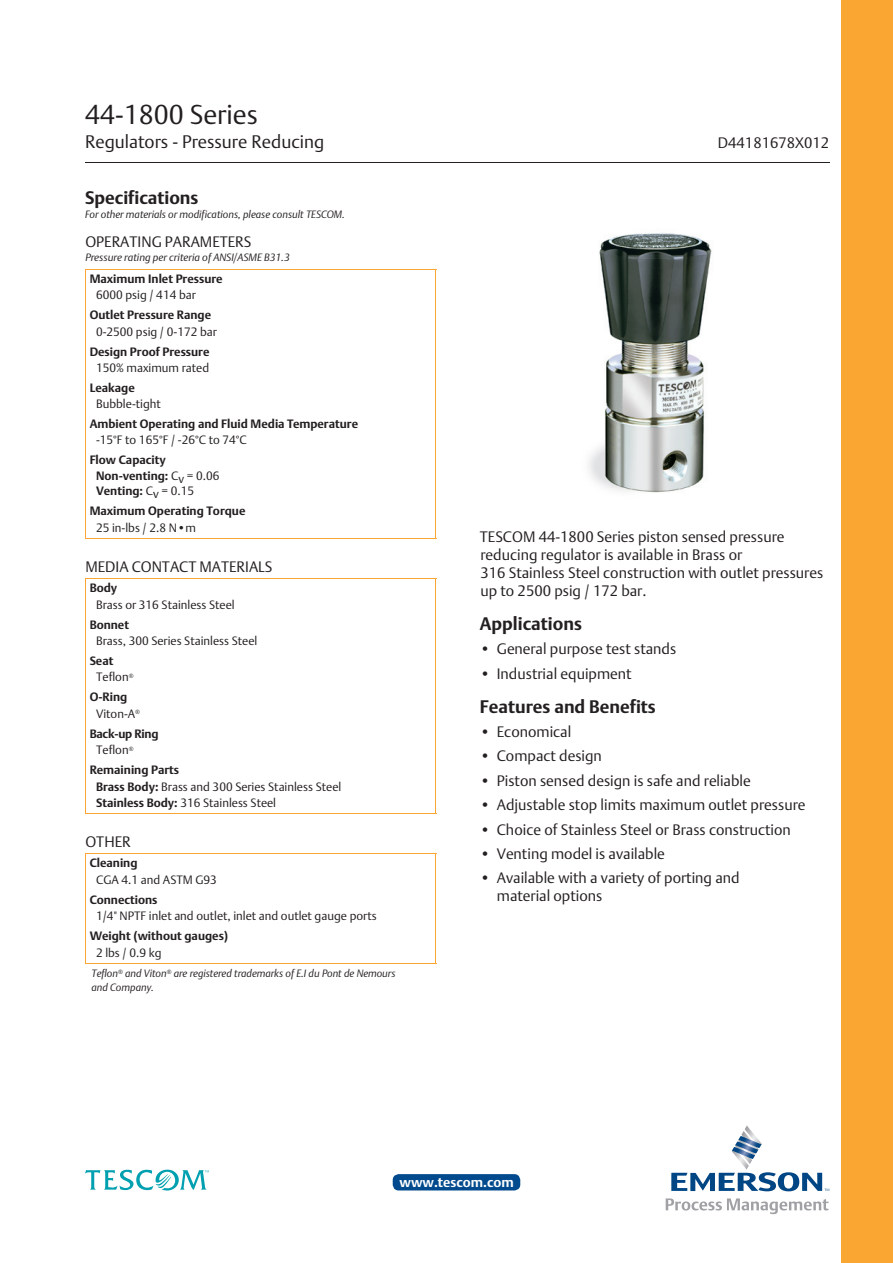
<style>
.page{position:relative;width:893px;height:1263px;background:#fff}
.page>*{position:absolute;margin:0;border:0;box-sizing:border-box;transform-origin:0 0}
.t1{font:27px "DTL Argo T Light";color:#231f20}
.t2{font:700 18px "DTL Argo T";color:#231f20}
.t3{font:18px "DTL Argo T Light";color:#231f20}
.t4{font:15px/18px "DTL Argo T Light";color:#231f20}
.t5{font:700 13.5px "DTL Argo T";color:#fff}
.t6{font:12px/16.5px "DTL Argo T Light";color:#231f20}
.t7{font:700 12px/15.8px "DTL Argo T";color:#231f20}
.t8{font:700 12px "DTL Argo T";letter-spacing:-.02em;color:#231f20}
.t9{font:italic 10.5px/13.5px "DTL Argo T Light";color:#231f20}
.s1{font-family:"DTL Argo T Light";font-weight:400}
.s2{font-family:"DTL Argo T";font-weight:700}
</style>
<div class="page">
<div style="left:842px;top:0;width:51px;height:1263px;background:#faa633"></div>
<hr style="left:85px;top:162px;width:744px;height:1px;background:#231f20">
<hr style="left:85px;top:269px;width:351px;height:1px;background:#faa634">
<hr style="left:435px;top:306px;width:1px;height:37px;background:#faa634">
<hr style="left:435px;top:343px;width:1px;height:35px;background:#faa634">
<hr style="left:435px;top:378px;width:1px;height:37px;background:#faa634">
<hr style="left:435px;top:415px;width:1px;height:35px;background:#faa634">
<hr style="left:85px;top:538px;width:351px;height:1px;background:#faa634">
<hr style="left:435px;top:579px;width:1px;height:36px;background:#faa634">
<hr style="left:85px;top:270px;width:1px;height:36px;background:#faa634">
<hr style="left:435px;top:270px;width:1px;height:36px;background:#faa634">
<hr style="left:85px;top:306px;width:1px;height:37px;background:#faa634">
<hr style="left:85px;top:343px;width:1px;height:35px;background:#faa634">
<hr style="left:85px;top:378px;width:1px;height:37px;background:#faa634">
<hr style="left:85px;top:415px;width:1px;height:35px;background:#faa634">
<hr style="left:85px;top:450px;width:1px;height:52px;background:#faa634">
<hr style="left:435px;top:450px;width:1px;height:52px;background:#faa634">
<hr style="left:85px;top:502px;width:1px;height:36px;background:#faa634">
<hr style="left:435px;top:502px;width:1px;height:36px;background:#faa634">
<hr style="left:85px;top:578px;width:351px;height:1px;background:#faa634">
<hr style="left:85px;top:579px;width:1px;height:36px;background:#faa634">
<hr style="left:85px;top:615px;width:1px;height:36px;background:#faa634">
<hr style="left:435px;top:615px;width:1px;height:36px;background:#faa634">
<hr style="left:85px;top:651px;width:1px;height:37px;background:#faa634">
<hr style="left:85px;top:688px;width:1px;height:36px;background:#faa634">
<hr style="left:85px;top:724px;width:1px;height:37px;background:#faa634">
<hr style="left:435px;top:724px;width:1px;height:37px;background:#faa634">
<hr style="left:85px;top:761px;width:1px;height:52px;background:#faa634">
<hr style="left:435px;top:761px;width:1px;height:52px;background:#faa634">
<hr style="left:85px;top:813px;width:351px;height:1px;background:#faa634">
<hr style="left:85px;top:853px;width:351px;height:1px;background:#faa634">
<hr style="left:85px;top:854px;width:1px;height:36px;background:#faa634">
<hr style="left:435px;top:854px;width:1px;height:36px;background:#faa634">
<hr style="left:85px;top:890px;width:1px;height:37px;background:#faa634">
<hr style="left:435px;top:890px;width:1px;height:37px;background:#faa634">
<hr style="left:85px;top:927px;width:1px;height:36px;background:#faa634">
<hr style="left:435px;top:927px;width:1px;height:36px;background:#faa634">
<hr style="left:85px;top:963px;width:351px;height:1px;background:#faa634">
<hr style="left:435px;top:651px;width:1px;height:37px;background:#faa634">
<hr style="left:435px;top:688px;width:1px;height:36px;background:#faa634">
<img style="left:588px;top:232px;width:124px;height:261px">
<svg style="left:671px;top:1125px;width:158px;height:66px"></svg>
<svg style="left:666px;top:1198px;width:162px;height:16px"></svg>
<svg style="left:85px;top:1170px;width:124px;height:20px"></svg>
<div style="left:393px;top:1174px;width:127px;height:16px;background:#004a8d;border-radius:6px"></div>
<h1 class="t1" style="left:85px;top:98px;width:174px">44-1800 Series</h1>
<p class="t3" style="left:85px;top:131px;width:241px">Regulators - Pressure Reducing</p>
<p class="t4" style="left:718px;top:133px;width:113px">D44181678X012</p>
<p class="t2" style="left:85px;top:187px;width:115px">Specifications</p>
<p class="t9" style="left:85px;top:207px;width:261px">For other materials or modifications, please consult TESCOM.</p>
<p class="t4" style="left:85px;top:233px;width:168px">OPERATING PARAMETERS</p>
<p class="t9" style="left:85px;top:250px;width:206px">Pressure rating per criteria of ANSI/ASME B31.3</p>
<p class="t7" style="left:90px;top:271px;width:135px">Maximum Inlet Pressure</p>
<p class="t6" style="left:96px;top:287px;width:101px">6000 psig / 414 bar</p>
<p class="t7" style="left:90px;top:307px;width:123px">Outlet Pressure Range</p>
<p class="t6" style="left:96px;top:323px;width:122px">0-2500 psig / 0-172 bar</p>
<p class="t7" style="left:90px;top:344px;width:121px">Design Proof Pressure</p>
<p class="t6" style="left:96px;top:359px;width:115px">150% maximum rated</p>
<p class="t7" style="left:90px;top:380px;width:47px">Leakage</p>
<p class="t6" style="left:96px;top:396px;width:66px">Bubble-tight</p>
<p class="t7" style="left:90px;top:416px;width:270px">Ambient Operating and Fluid Media Temperature</p>
<p class="t6" style="left:96px;top:431px;width:152px">-15°F to 165°F / -26°C to 74°C</p>
<p class="t7" style="left:96px;top:452px;width:125px;text-indent:-6px">Flow Capacity<br>Non-venting: <span class="s1">Cv = 0.06<br></span>Venting: <span class="s1">Cv = 0.15</span></p>
<p class="t7" style="left:90px;top:503px;width:157px">Maximum Operating Torque</p>
<p class="t6" style="left:96px;top:519px;width:102px">25 in-lbs / 2.8 N•m</p>
<p class="t4" style="left:85px;top:558px;width:189px">MEDIA CONTACT MATERIALS</p>
<p class="t7" style="left:90px;top:580px;width:29px">Body</p>
<p class="t6" style="left:96px;top:596px;width:140px">Brass or 316 Stainless Steel</p>
<p class="t7" style="left:90px;top:616px;width:41px">Bonnet</p>
<p class="t6" style="left:96px;top:632px;width:163px">Brass, 300 Series Stainless Steel</p>
<p class="t7" style="left:90px;top:653px;width:25px">Seat</p>
<p class="t6" style="left:96px;top:669px;width:39px">Teflon<sup>®</sup></p>
<p class="t7" style="left:90px;top:689px;width:39px">O-Ring</p>
<p class="t6" style="left:96px;top:705px;width:46px">Viton-A<sup>®</sup></p>
<p class="t8" style="left:90px;top:726px;width:70px">Back-up Ring</p>
<p class="t6" style="left:96px;top:742px;width:39px">Teflon<sup>®</sup></p>
<p class="t7" style="left:90px;top:762px;width:91px">Remaining Parts</p>
<p class="t6" style="left:96px;top:778px;width:247px"><span class="s2">Brass Body:</span> Brass and 300 Series Stainless Steel<br><span class="s2">Stainless Body:</span> 316 Stainless Steel</p>
<p class="t4" style="left:85px;top:833px;width:47px">OTHER</p>
<p class="t7" style="left:90px;top:855px;width:49px">Cleaning</p>
<p class="t6" style="left:96px;top:871px;width:122px">CGA 4.1 and ASTM G93</p>
<p class="t7" style="left:90px;top:891px;width:69px">Connections</p>
<p class="t6" style="left:96px;top:908px;width:282px">1/4" NPTF inlet and outlet, inlet and outlet gauge ports</p>
<p class="t7" style="left:90px;top:928px;width:140px">Weight (without gauges)</p>
<p class="t6" style="left:96px;top:944px;width:67px">2 lbs / 0.9 kg</p>
<p class="t9" style="left:91px;top:967px;width:306px">Teflon<sup>®</sup> and Viton<sup>®</sup> are registered trademarks of E.I du Pont de Nemours and Company.</p>
<p class="t4" style="left:480px;top:528px;width:345px">TESCOM 44-1800 Series piston sensed pressure reducing regulator is available in Brass or<br>316 Stainless Steel construction with outlet pressures up to 2500 psig / 172 bar.</p>
<p class="t2" style="left:480px;top:613px;width:104px">Applications</p>
<p class="t4" style="left:480px;top:640px;width:198px">• General purpose test stands</p>
<p class="t4" style="left:480px;top:664px;width:153px">• Industrial equipment</p>
<p class="t2" style="left:480px;top:695px;width:178px">Features and Benefits</p>
<p class="t4" style="left:480px;top:722px;width:93px">• Economical</p>
<p class="t4" style="left:480px;top:747px;width:124px">• Compact design</p>
<p class="t4" style="left:480px;top:771px;width:273px">• Piston sensed design is safe and reliable</p>
<p class="t4" style="left:480px;top:796px;width:327px">• Adjustable stop limits maximum outlet pressure</p>
<p class="t4" style="left:480px;top:820px;width:313px">• Choice of Stainless Steel or Brass construction</p>
<p class="t4" style="left:480px;top:844px;width:187px">• Venting model is available</p>
<p class="t4" style="left:497px;top:869px;width:244px;text-indent:-17px">• Available with a variety of porting and material options</p>
<p class="t5" style="left:400px;top:1174px;width:116px">www.tescom.com</p>
</div>
